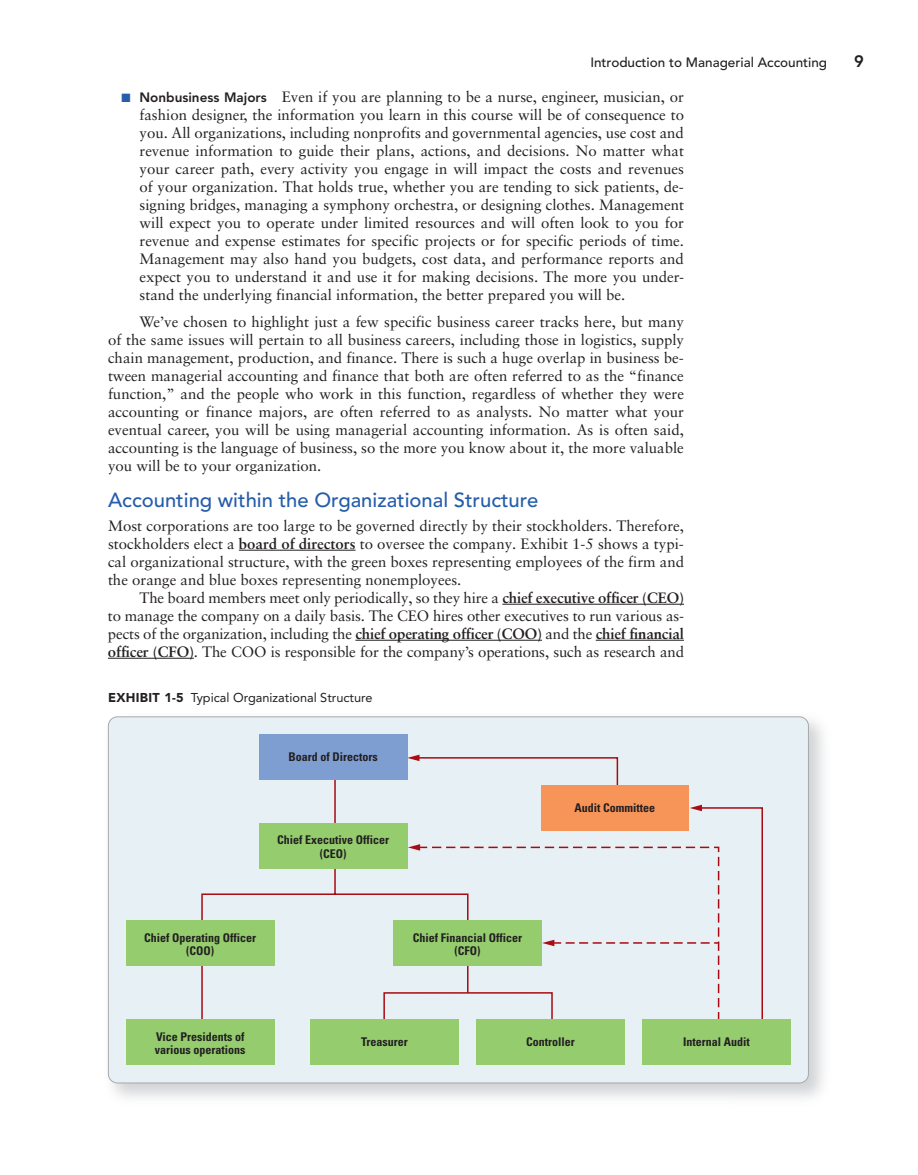
<style>
.page{position:relative;width:918px;height:1175px;background:#fff}
.page>*{position:absolute;margin:0;border:0;box-sizing:border-box;transform-origin:0 0}
.t1{font:500 20.25px "Avenir LT Pro";color:#255dab}
.t2{font:800 16.5px "Avenir LT Pro";color:#231f20}
.t3{font:15px/18px "Sabon LT Pro";color:#231f20;text-align:justify}
.t4{font:500 13.5px "Avenir LT Pro";color:#231f20}
.t5{font:12.75px "Avenir LT Pro";color:#231f20}
.t6{font:700 condensed 12px/13.5px "Univers LT Pro";color:#231f20;text-align:center}
.t7{font:12px "Zapf Dingbats Std";color:#255dab}
.s1{color:#255dab}
.s2{font-family:"Avenir LT Pro";font-weight:800;font-size:13.5px}
.s3{font-weight:700}
.s4{font-weight:900}
</style>
<div class="page">
<hr style="left:239px;top:550px;width:117px;height:1px;background:#231f20">
<hr style="left:502px;top:604px;width:182px;height:1px;background:#231f20">
<hr style="left:355px;top:640px;width:187px;height:1px;background:#231f20">
<hr style="left:596px;top:640px;width:88px;height:1px;background:#231f20">
<hr style="left:108px;top:658px;width:86px;height:1px;background:#231f20">
<div style="left:108px;top:717px;width:700px;height:366px;background:#e7f0f5;border-radius:9px"></div>
<svg style="left:201px;top:757px;width:418px;height:272px"></svg>
<svg style="left:407px;top:754px;width:13px;height:7px"></svg>
<div style="left:541px;top:785px;width:148px;height:45px;background:#f79559"></div>
<div style="left:259px;top:735px;width:148px;height:45px;background:#7e9ed2"></div>
<div style="left:259px;top:823px;width:148px;height:45px;background:#94cc6e"></div>
<div style="left:126px;top:921px;width:148px;height:45px;background:#94cc6e"></div>
<div style="left:126px;top:1020px;width:148px;height:45px;background:#94cc6e"></div>
<div style="left:476px;top:1020px;width:149px;height:45px;background:#94cc6e"></div>
<div style="left:310px;top:1020px;width:148px;height:45px;background:#94cc6e"></div>
<svg style="left:383px;top:804px;width:381px;height:225px"></svg>
<div style="left:643px;top:1020px;width:148px;height:45px;background:#94cc6e"></div>
<p class="t4" style="left:590px;top:54px;width:238px">Introduction to Managerial Accounting</p>
<p class="t2" style="left:854px;top:51px;width:11px">9</p>
<p class="t3" style="left:140px;top:87px;width:546px;text-indent:-18px"><span class="s1">■</span> <span class="s2">Nonbusiness Majors</span> Even if you are planning to be a nurse, engineer, musician, or fashion designer, the information you learn in this course will be of consequence to you. All organizations, including nonprofits and governmental agencies, use cost and revenue information to guide their plans, actions, and decisions. No matter what your career path, every activity you engage in will impact the costs and revenues of your organization. That holds true, whether you are tending to sick patients, de&shy;signing bridges, managing a symphony orchestra, or designing clothes. Management will expect you to operate under limited resources and will often look to you for revenue and expense estimates for specific projects or for specific periods of time.<br>Management may also hand you budgets, cost data, and performance reports and expect you to understand it and use it for making decisions. The more you under&shy;stand the underlying financial information, the better prepared you will be.</p>
<p class="t3" style="left:108px;top:312px;width:578px;text-indent:32px">We’ve chosen to highlight just a few specific business career tracks here, but many of the same issues will pertain to all business careers, including those in logistics, supply chain management, production, and finance. There is such a huge overlap in business be&shy;tween managerial accounting and finance that both are often referred to as the “finance function,” and the people who work in this function, regardless of whether they were accounting or finance majors, are often referred to as analysts. No matter what your eventual career, you will be using managerial accounting information. As is often said, accounting is the language of business, so the more you know about it, the more valuable you will be to your organization.</p>
<h1 class="t1" style="left:108px;top:487px;width:432px">Accounting within the Organizational Structure</h1>
<p class="t3" style="left:108px;top:516px;width:578px">Most corporations are too large to be governed directly by their stockholders. Therefore, stockholders elect a <span class="s3">board of directors</span> to oversee the company. Exhibit 1-5 shows a typi&shy;cal organizational structure, with the green boxes representing employees of the firm and the orange and blue boxes representing nonemployees.</p>
<p class="t3" style="left:108px;top:588px;width:578px;text-indent:32px">The board members meet only periodically, so they hire a <span class="s3">chief executive officer (CEO) </span>to manage the company on a daily basis. The CEO hires other executives to run various as&shy;pects of the organization, including the <span class="s3">chief operating officer (COO)</span> and the <span class="s3">chief financial officer (CFO)</span>. The COO is responsible for the company’s operations, such as research and</p>
<p class="t7" style="left:131px;top:92px;width:5px">■</p>
<p class="t5" style="left:108px;top:690px;width:266px"><span class="s4">EXHIBIT 1-5</span> Typical Organizational Structure</p>
<p class="t6" style="left:289px;top:749px;width:91px">Board of Directors</p>
<p class="t6" style="left:277px;top:833px;width:114px">Chief Executive Officer (CEO)</p>
<p class="t6" style="left:144px;top:930px;width:114px">Chief Operating Officer (COO)</p>
<p class="t6" style="left:413px;top:930px;width:111px">Chief Financial Officer (CFO)</p>
<p class="t6" style="left:575px;top:800px;width:82px">Audit Committee</p>
<p class="t6" style="left:155px;top:1029px;width:92px;text-align:left">Vice Presidents of various operations</p>
<p class="t6" style="left:361px;top:1035px;width:48px">Treasurer</p>
<p class="t6" style="left:526px;top:1035px;width:50px">Controller</p>
<p class="t6" style="left:683px;top:1035px;width:68px">Internal Audit</p>
</div>
